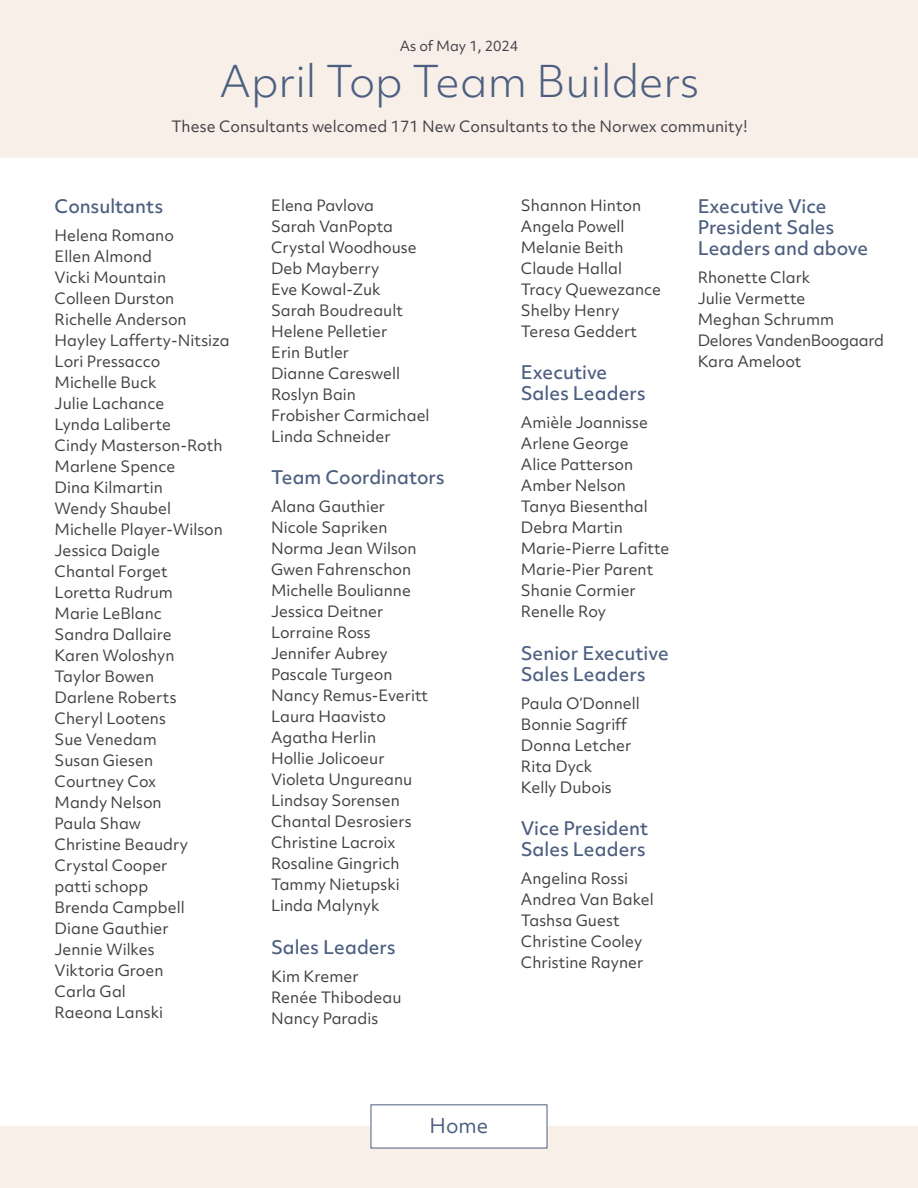
<style>
.page{position:relative;width:918px;height:1188px;background:#fff}
.page>*{position:absolute;margin:0;border:0;box-sizing:border-box;transform-origin:0 0}
.t1{font:300 42px "Objektiv Mk 2";color:#4d5f80}
.t2{font:19.5px "Objektiv Mk 2";color:#4d5f80}
.t3{font:500 18px/21px "Objektiv Mk 2";color:#4d5f80}
.t4{font:15px/21px "Objektiv Mk 2";color:#414042}
.t5{font:13.5px "Objektiv Mk 2";color:#414042}
</style>
<div class="page">
<div style="left:0;top:1126px;width:918px;height:62px;background:#f8efe9"></div>
<div style="left:371px;top:1104px;width:176px;height:44px;background:#fff"></div>
<div style="left:0;top:0;width:918px;height:158px;background:#f8efe9"></div>
<p class="t5" style="left:400px;top:36px;width:120px">As of May 1, 2024</p>
<h1 class="t1" style="left:220px;top:53px;width:481px">April Top Team Builders</h1>
<p class="t4" style="left:171px;top:116px;width:578px">These Consultants welcomed 171 New Consultants to the Norwex community!</p>
<p class="t3" style="left:55px;top:196px;width:110px">Consultants</p>
<p class="t4" style="left:55px;top:225px;width:177px">Helena Romano<br>Ellen Almond<br>Vicki Mountain<br>Colleen Durston<br>Richelle Anderson<br>Hayley Lafferty-Nitsiza<br>Lori Pressacco<br>Michelle Buck<br>Julie Lachance<br>Lynda Laliberte<br>Cindy Masterson-Roth<br>Marlene Spence<br>Dina Kilmartin<br>Wendy Shaubel<br>Michelle Player-Wilson<br>Jessica Daigle<br>Chantal Forget<br>Loretta Rudrum<br>Marie LeBlanc<br>Sandra Dallaire<br>Karen Woloshyn<br>Taylor Bowen<br>Darlene Roberts<br>Cheryl Lootens<br>Sue Venedam<br>Susan Giesen<br>Courtney Cox<br>Mandy Nelson<br>Paula Shaw<br>Christine Beaudry<br>Crystal Cooper<br>patti schopp<br>Brenda Campbell<br>Diane Gauthier<br>Jennie Wilkes<br>Viktoria Groen<br>Carla Gal<br>Raeona Lanski</p>
<p class="t4" style="left:271px;top:195px;width:160px">Elena Pavlova<br>Sarah VanPopta<br>Crystal Woodhouse<br>Deb Mayberry<br>Eve Kowal-Zuk<br>Sarah Boudreault<br>Helene Pelletier<br>Erin Butler<br>Dianne Careswell<br>Roslyn Bain<br>Frobisher Carmichael<br>Linda Schneider</p>
<p class="t3" style="left:271px;top:467px;width:175px">Team Coordinators</p>
<p class="t4" style="left:271px;top:496px;width:159px">Alana Gauthier<br>Nicole Sapriken<br>Norma Jean Wilson<br>Gwen Fahrenschon<br>Michelle Boulianne<br>Jessica Deitner<br>Lorraine Ross<br>Jennifer Aubrey<br>Pascale Turgeon<br>Nancy Remus-Everitt<br>Laura Haavisto<br>Agatha Herlin<br>Hollie Jolicoeur<br>Violeta Ungureanu<br>Lindsay Sorensen<br>Chantal Desrosiers<br>Christine Lacroix<br>Rosaline Gingrich<br>Tammy Nietupski<br>Linda Malynyk</p>
<p class="t3" style="left:271px;top:936px;width:126px">Sales Leaders</p>
<p class="t4" style="left:271px;top:965px;width:132px">Kim Kremer<br>Renée Thibodeau<br>Nancy Paradis</p>
<p class="t4" style="left:521px;top:195px;width:142px">Shannon Hinton<br>Angela Powell<br>Melanie Beith<br>Claude Hallal<br>Tracy Quewezance<br>Shelby Henry<br>Teresa Geddert</p>
<p class="t3" style="left:521px;top:362px;width:126px">Executive<br>Sales Leaders</p>
<p class="t4" style="left:521px;top:412px;width:150px">Amièle Joannisse<br>Arlene George<br>Alice Patterson<br>Amber Nelson<br>Tanya Biesenthal<br>Debra Martin<br>Marie-Pierre Lafitte<br>Marie-Pier Parent<br>Shanie Cormier<br>Renelle Roy</p>
<p class="t3" style="left:521px;top:642px;width:149px">Senior Executive<br>Sales Leaders</p>
<p class="t4" style="left:521px;top:692px;width:120px">Paula O’Donnell<br>Bonnie Sagriff<br>Donna Letcher<br>Rita Dyck<br>Kelly Dubois</p>
<p class="t3" style="left:521px;top:818px;width:129px">Vice President<br>Sales Leaders</p>
<p class="t4" style="left:521px;top:868px;width:134px">Angelina Rossi<br>Andrea Van Bakel<br>Tashsa Guest<br>Christine Cooley<br>Christine Rayner</p>
<p class="t3" style="left:698px;top:196px;width:172px">Executive Vice<br>President Sales<br>Leaders and above</p>
<p class="t4" style="left:698px;top:267px;width:188px">Rhonette Clark<br>Julie Vermette<br>Meghan Schrumm<br>Delores VandenBoogaard<br>Kara Ameloot</p>
<h2 class="t2" style="left:430px;top:1112px;width:60px">Home</h2>
</div>
